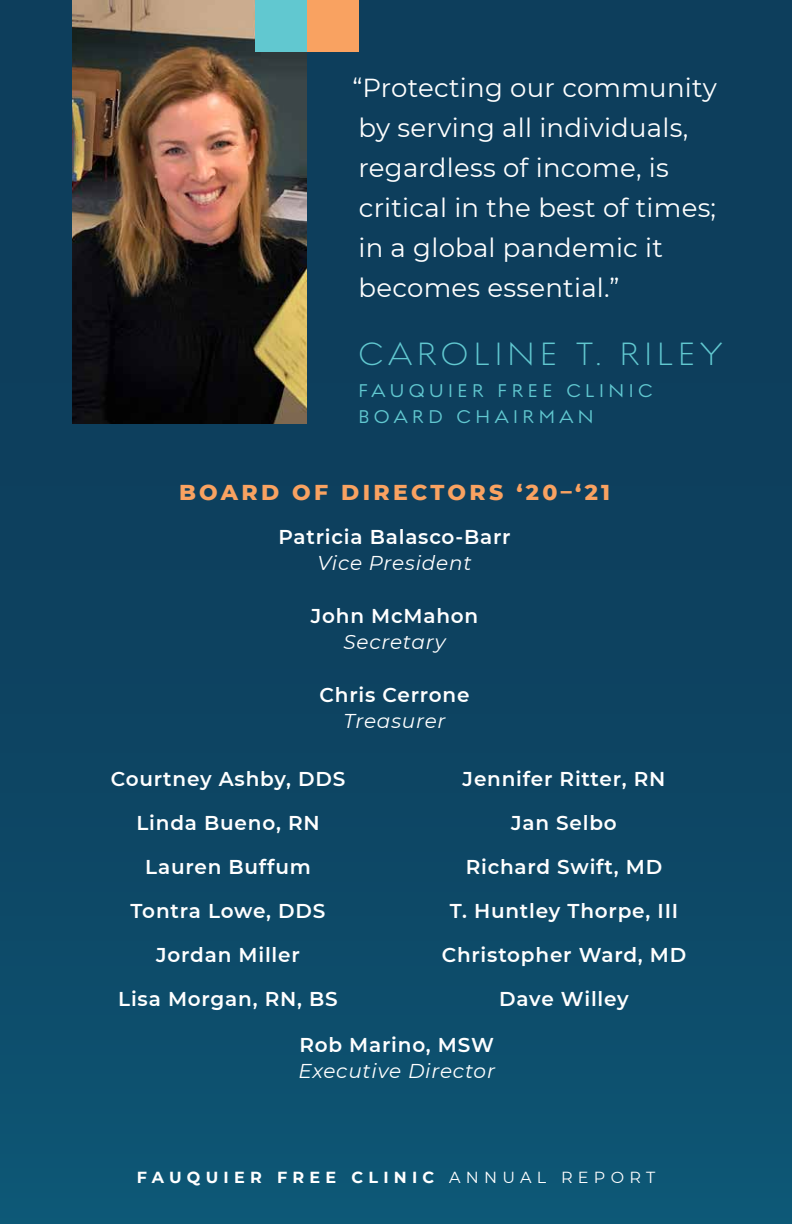
<style>
.page{position:relative;width:792px;height:1224px;background:#fff}
.page>*{position:absolute;margin:0;border:0;box-sizing:border-box;transform-origin:0 0}
.t1{font:300 35px "Regulator Nova";letter-spacing:.15em;color:#61c8d0}
.t2{font:26px/40px "Montserrat";letter-spacing:.01em;color:#fff}
.t3{font:800 22px "Montserrat";letter-spacing:.15em;color:#f9a261}
.t4{font:600 20px "Montserrat";letter-spacing:.04em;color:#fff}
.t5{font:italic 20px "Montserrat";letter-spacing:.04em;color:#fff}
.t6{font:500 20px/26px "Regulator Nova";letter-spacing:.225em;color:#61c8d0}
.t7{font:700 16px "Montserrat";letter-spacing:.33em;color:#fff}
.s1{font-weight:400}
</style>
<div class="page">
<div style="left:0;top:0;width:792px;height:1224px;background:linear-gradient(to bottom,#0d3856,#0d516f)"></div>
<img style="left:72px;top:0;width:235px;height:423px">
<div style="left:255px;top:0;width:52px;height:52px;background:#61c8d0"></div>
<div style="left:307px;top:0;width:52px;height:52px;background:#f9a261"></div>
<h2 class="t2" style="left:352px;top:67px;width:366px">“Protecting our community by serving all individuals, regardless of income, is critical in the best of times; in a global pandemic it becomes essential.”</h2>
<h1 class="t1" style="left:359px;top:335px;width:365px">CAROLINE T. RILEY</h1>
<p class="t6" style="left:359px;top:378px;width:295px">FAUQUIER FREE CLINIC<br>BOARD CHAIRMAN</p>
<p class="t3" style="left:179px;top:476px;width:433px">BOARD OF DIRECTORS ‘20–‘21</p>
<p class="t4" style="left:279px;top:523px;width:233px">Patricia Balasco-Barr</p>
<p class="t5" style="left:318px;top:549px;width:155px">Vice President</p>
<p class="t4" style="left:311px;top:602px;width:169px">John McMahon</p>
<p class="t5" style="left:343px;top:628px;width:104px">Secretary</p>
<p class="t4" style="left:320px;top:681px;width:151px">Chris Cerrone</p>
<p class="t5" style="left:344px;top:707px;width:104px">Treasurer</p>
<p class="t4" style="left:463px;top:765px;width:204px">Jennifer Ritter, RN</p>
<p class="t4" style="left:511px;top:809px;width:107px">Jan Selbo</p>
<p class="t4" style="left:466px;top:853px;width:198px">Richard Swift, MD</p>
<p class="t4" style="left:450px;top:897px;width:230px">T. Huntley Thorpe, III</p>
<p class="t4" style="left:442px;top:941px;width:246px">Christopher Ward, MD</p>
<p class="t4" style="left:499px;top:985px;width:131px">Dave Willey</p>
<p class="t4" style="left:299px;top:1031px;width:196px">Rob Marino, MSW</p>
<p class="t5" style="left:298px;top:1057px;width:198px">Executive Director</p>
<p class="t4" style="left:111px;top:765px;width:236px">Courtney Ashby, DDS</p>
<p class="t4" style="left:136px;top:809px;width:185px">Linda Bueno, RN</p>
<p class="t4" style="left:145px;top:853px;width:167px">Lauren Buffum</p>
<p class="t4" style="left:131px;top:897px;width:196px">Tontra Lowe, DDS</p>
<p class="t4" style="left:156px;top:941px;width:145px">Jordan Miller</p>
<p class="t4" style="left:118px;top:985px;width:221px">Lisa Morgan, RN, BS</p>
<p class="t7" style="left:137px;top:1166px;width:520px">FAUQUIER FREE CLINIC <span class="s1">ANNUAL REPORT</span></p>
</div>
